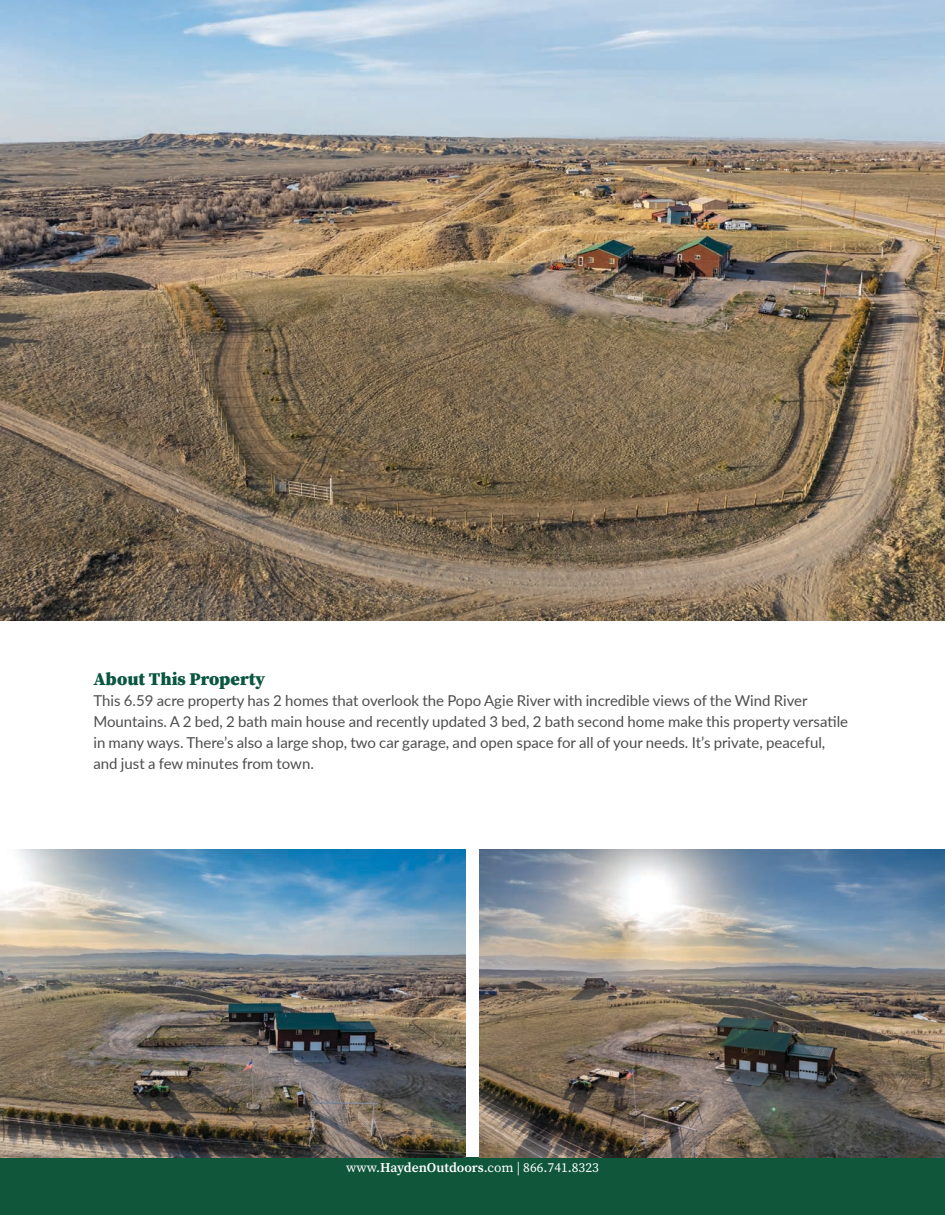
<style>
.page{position:relative;width:945px;height:1215px;background:#fff}
.page>*{position:absolute;margin:0;border:0;box-sizing:border-box;transform-origin:0 0}
.t1{font:900 18px "Source Serif Pro";color:#0a5640}
.Description_Paragraph{font:15px/21px "Lato";color:#4d4d4f}
.t2{font:13.5px "Source Serif Pro";color:#fff}
.s1{font-weight:600}
</style>
<div class="page">
<div style="left:0;top:1158px;width:945px;height:57px;background:#0f563b"></div>
<img style="left:1px;top:0;width:944px;height:621px">
<img style="left:0;top:850px;width:466px;height:308px">
<img style="left:479px;top:850px;width:466px;height:308px">
<p class="t1" style="left:93px;top:666px;width:173px">About This Property</p>
<p class="Description_Paragraph" style="left:93px;top:689px;width:756px">This 6.59 acre property has 2 homes that overlook the Popo Agie River with incredible views of the Wind River Mountains. A 2 bed, 2 bath main house and recently updated 3 bed, 2 bath second home make this property versatile in many ways. There’s also a large shop, two car garage, and open space for all of your needs. It’s private, peaceful, and just a few minutes from town.</p>
<p class="t2" style="left:346px;top:1158px;width:254px">www.<span class="s1">HaydenOutdoors</span>.com | 866.741.8323</p>
</div>
